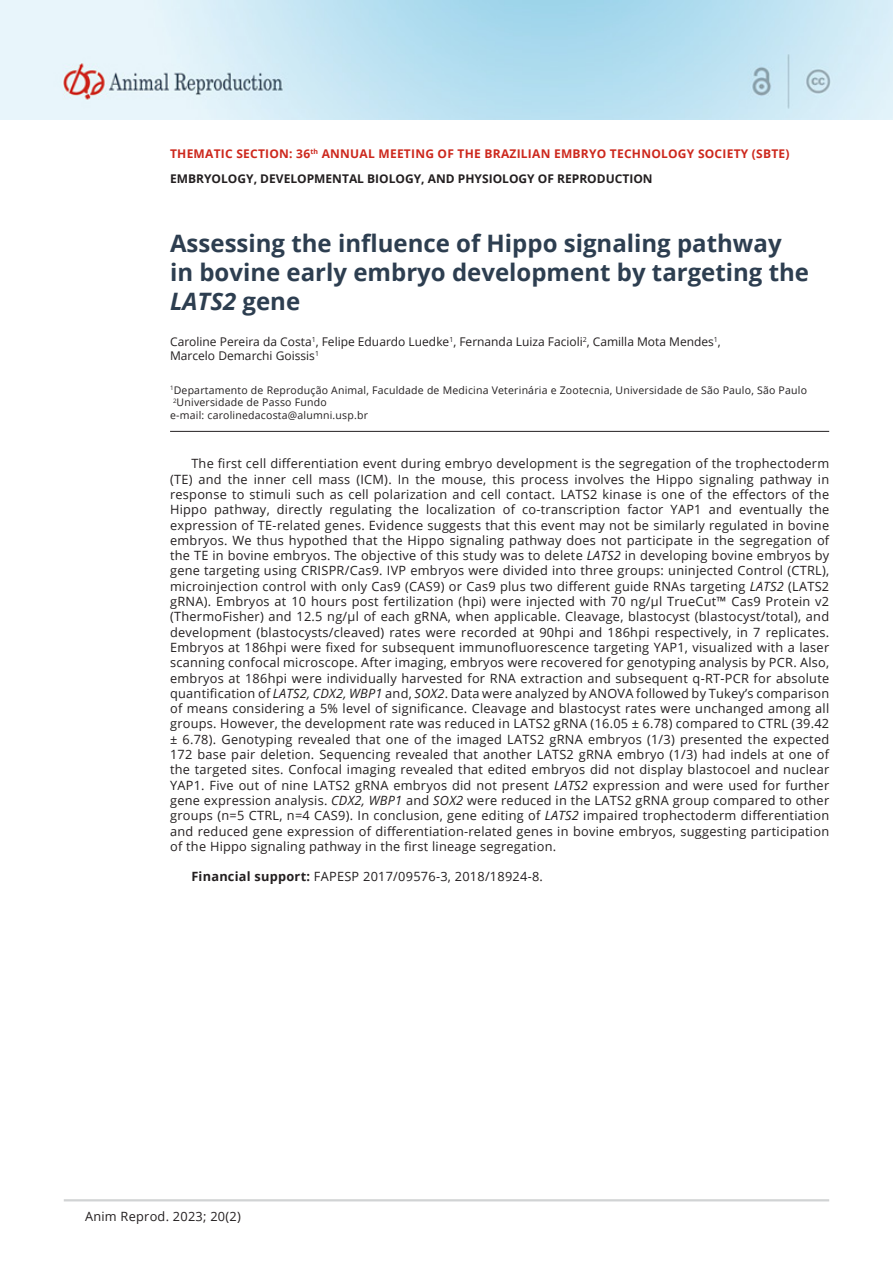
<style>
.page{position:relative;width:893px;height:1263px;background:#fff}
.page>*{position:absolute;margin:0;border:0;box-sizing:border-box;transform-origin:0 0}
.ArticleTitle{font:700 24px/28.8px "Open Sans";color:#2d3e50}
.Abstract{font:12.75px/15.3px "Open Sans";letter-spacing:.02em;color:#231f20;text-align:justify}
.t1{font:700 12px/24.6px "Open Sans";letter-spacing:.02em;color:#cd281d}
.Authors{font:12px/14.4px "Open Sans";color:#231f20}
.Affiliations{font:10.5px "Open Sans";letter-spacing:.02em;color:#231f20}
.Correspondence{font:10.5px "Open Sans";letter-spacing:.02em;color:#231f20}
.s1{color:#231f20}
.s2{font-style:italic}
.s3{font-weight:700}
</style>
<div class="page">
<img style="left:1px;top:1px;width:892px;height:118px">
<hr style="left:64px;top:1199px;width:765px;height:2px;background:#d1d3d4">
<hr style="left:170px;top:431px;width:659px;height:1px;background:#231f20">
<p class="t1" style="left:170px;top:141px;width:621px">THEMATIC SECTION: 36<sup>th</sup> ANNUAL MEETING OF THE BRAZILIAN EMBRYO TECHNOLOGY SOCIETY (SBTE)<br><span class="s1">EMBRYOLOGY, DEVELOPMENTAL BIOLOGY, AND PHYSIOLOGY OF REPRODUCTION</span></p>
<p class="ArticleTitle" style="left:170px;top:229px;width:640px">Assessing the influence of Hippo signaling pathway in bovine early embryo development by targeting the<br><span class="s2">LATS2</span> gene</p>
<p class="Authors" style="left:170px;top:334px;width:552px">Caroline Pereira da Costa<sup>1</sup>, Felipe Eduardo Luedke<sup>1</sup>, Fernanda Luiza Facioli<sup>2</sup>, Camilla Mota Mendes<sup>1</sup>,<br>Marcelo Demarchi Goissis<sup>1</sup></p>
<p class="Affiliations" style="left:170px;top:383px;width:638px"><sup>1</sup>Departamento de Reprodução Animal, Faculdade de Medicina Veterinária e Zootecnia, Universidade de São Paulo, São Paulo</p>
<p class="Affiliations" style="left:173px;top:395px;width:155px"><sup>2</sup>Universidade de Passo Fundo</p>
<p class="Correspondence" style="left:170px;top:408px;width:199px">e-mail: carolinedacosta@alumni.usp.br</p>
<p class="Abstract" style="left:170px;top:456px;width:661px;text-indent:21px">The first cell differentiation event during embryo development is the segregation of the trophectoderm (TE) and the inner cell mass (ICM). In the mouse, this process involves the Hippo signaling pathway in response to stimuli such as cell polarization and cell contact. LATS2 kinase is one of the effectors of the Hippo pathway, directly regulating the localization of co-transcription factor YAP1 and eventually the expression of TE-related genes. Evidence suggests that this event may not be similarly regulated in bovine embryos. We thus hypothed that the Hippo signaling pathway does not participate in the segregation of the TE in bovine embryos. The objective of this study was to delete <span class="s2">LATS2</span> in developing bovine embryos by gene targeting using CRISPR/Cas9. IVP embryos were divided into three groups: uninjected Control (CTRL), microinjection control with only Cas9 (CAS9) or Cas9 plus two different guide RNAs targeting <span class="s2">LATS2</span> (LATS2 gRNA). Embryos at 10 hours post fertilization (hpi) were injected with 70 ng/μl TrueCut™ Cas9 Protein v2 (ThermoFisher) and 12.5 ng/μl of each gRNA, when applicable. Cleavage, blastocyst (blastocyst/total), and development (blastocysts/cleaved) rates were recorded at 90hpi and 186hpi respectively, in 7 replicates.<br>Embryos at 186hpi were fixed for subsequent immunofluorescence targeting YAP1, visualized with a laser scanning confocal microscope. After imaging, embryos were recovered for genotyping analysis by PCR. Also, embryos at 186hpi were individually harvested for RNA extraction and subsequent q-RT-PCR for absolute quantification of <span class="s2">LATS2, CDX2, WBP1</span> and, <span class="s2">SOX2</span>. Data were analyzed by ANOVA followed by Tukey’s comparison of means considering a 5% level of significance. Cleavage and blastocyst rates were unchanged among all groups. However, the development rate was reduced in LATS2 gRNA (16.05 ± 6.78) compared to CTRL (39.42 ± 6.78). Genotyping revealed that one of the imaged LATS2 gRNA embryos (1/3) presented the expected 172 base pair deletion. Sequencing revealed that another LATS2 gRNA embryo (1/3) had indels at one of the targeted sites. Confocal imaging revealed that edited embryos did not display blastocoel and nuclear YAP1. Five out of nine LATS2 gRNA embryos did not present <span class="s2">LATS2</span> expression and were used for further gene expression analysis. <span class="s2">CDX2, WBP1</span> and <span class="s2">SOX2</span> were reduced in the LATS2 gRNA group compared to other groups (n=5 CTRL, n=4 CAS9). In conclusion, gene editing of <span class="s2">LATS2</span> impaired trophectoderm differentiation and reduced gene expression of differentiation-related genes in bovine embryos, suggesting participation of the Hippo signaling pathway in the first lineage segregation.</p>
<p class="Abstract" style="left:191px;top:868px;width:353px"><span class="s3">Financial support:</span> FAPESP 2017/09576-3, 2018/18924-8.</p>
<p class="Abstract" style="left:85px;top:1208px;width:157px">Anim Reprod. 2023; 20(2)</p>
</div>
